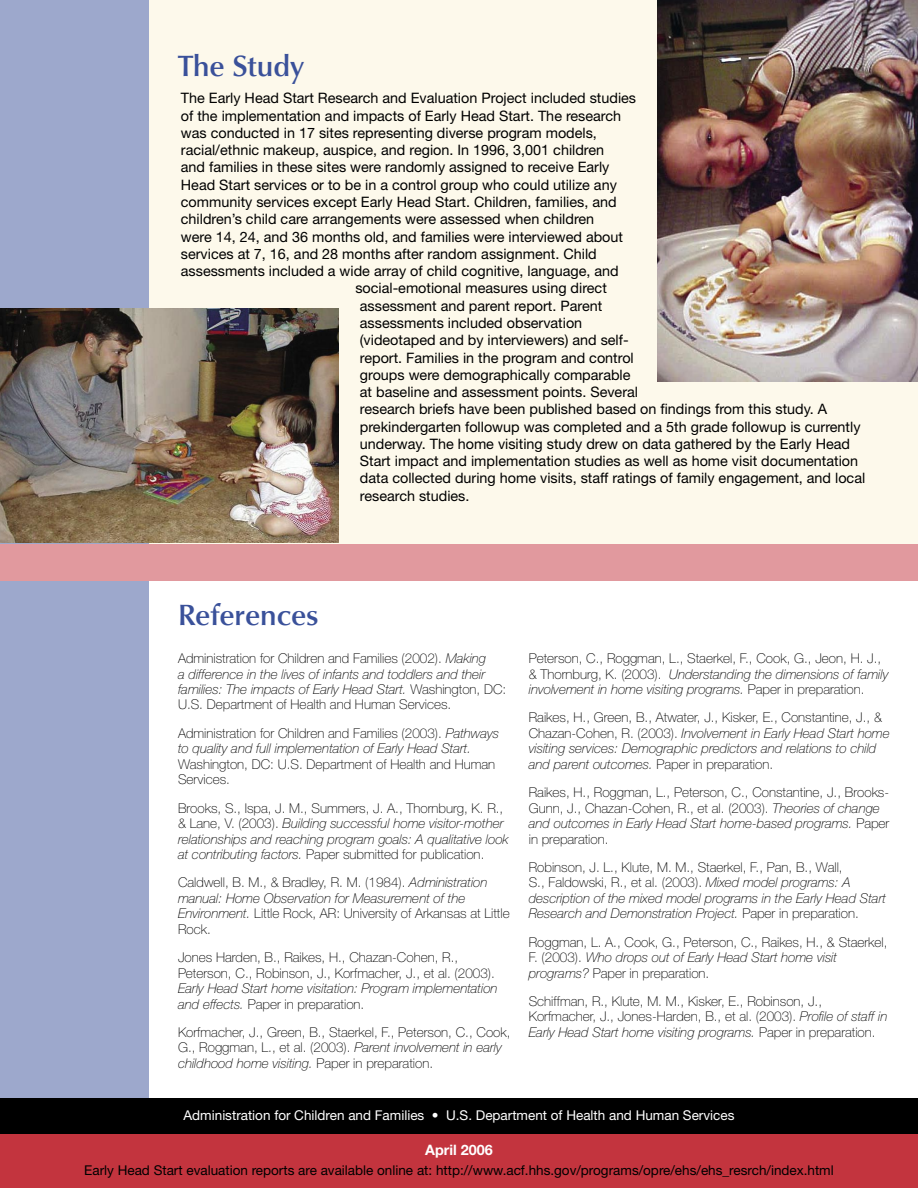
<style>
.page{position:relative;width:918px;height:1188px;background:#fff}
.page>*{position:absolute;margin:0;border:0;box-sizing:border-box;transform-origin:0 0}
.Text{font:500 30px "URW Classico";color:#3a519a}
.Text-2{font:14.4px "Helvetica Neue";color:#000}
.Text-3{font:700 14.4px "Helvetica Neue";color:#fff}
.References{font:100 13.5px/15.5px "Helvetica Neue";color:#000}
.References-2{font:italic 100 13.5px/15.5px "Helvetica Neue";color:#000}
.Text-4{font:13.5px "Helvetica Neue";color:#000}
.Text-5{font:13.5px "Helvetica Neue";color:#fff}
.s1{font-style:italic}
.s2{font-style:normal}
</style>
<div class="page">
<div style="left:146px;top:0;width:772px;height:565px;background:#fdf9eb"></div>
<div style="left:0;top:0;width:148px;height:1098px;background:#9da8cc"></div>
<div style="left:0;top:1134px;width:918px;height:54px;background:#c3343e"></div>
<div style="left:0;top:1098px;width:918px;height:36px;background:#000"></div>
<img style="left:658px;top:0;width:260px;height:381px">
<img style="left:0;top:308px;width:338px;height:235px">
<div style="left:0;top:544px;width:918px;height:36px;background:#e1999e"></div>
<p class="Text" style="left:178px;top:48px;width:127px">The Study</p>
<p class="Text-2" style="left:181px;top:90px;width:457px">The Early Head Start Research and Evaluation Project included studies</p>
<p class="Text-2" style="left:181px;top:107px;width:442px">of the implementation and impacts of Early Head Start. The research</p>
<p class="Text-2" style="left:181px;top:124px;width:418px">was conducted in 17 sites representing diverse program models,</p>
<p class="Text-2" style="left:181px;top:141px;width:425px">racial/ethnic makeup, auspice, and region. In 1996, 3,001 children</p>
<p class="Text-2" style="left:181px;top:159px;width:430px">and families in these sites were randomly assigned to receive Early</p>
<p class="Text-2" style="left:181px;top:176px;width:438px">Head Start services or to be in a control group who could utilize any</p>
<p class="Text-2" style="left:181px;top:193px;width:437px">community services except Early Head Start. Children, families, and</p>
<p class="Text-2" style="left:181px;top:211px;width:415px">children’s child care arrangements were assessed when children</p>
<p class="Text-2" style="left:181px;top:228px;width:444px">were 14, 24, and 36 months old, and families were interviewed about</p>
<p class="Text-2" style="left:181px;top:245px;width:417px">services at 7, 16, and 28 months after random assignment. Child</p>
<p class="Text-2" style="left:181px;top:262px;width:439px">assessments included a wide array of child cognitive, language, and</p>
<p class="Text-2" style="left:355px;top:280px;width:253px">social-emotional measures using direct</p>
<p class="Text-2" style="left:360px;top:297px;width:244px">assessment and parent report. Parent</p>
<p class="Text-2" style="left:360px;top:314px;width:224px">assessments included observation</p>
<p class="Text-2" style="left:360px;top:332px;width:270px">(videotaped and by interviewers) and self-</p>
<p class="Text-2" style="left:360px;top:349px;width:275px">report. Families in the program and control</p>
<p class="Text-2" style="left:360px;top:366px;width:272px">groups were demographically comparable</p>
<p class="Text-2" style="left:360px;top:383px;width:280px">at baseline and assessment points. Several</p>
<p class="Text-2" style="left:360px;top:401px;width:469px">research briefs have been published based on findings from this study. A</p>
<p class="Text-2" style="left:360px;top:418px;width:502px">prekindergarten followup was completed and a 5th grade followup is currently</p>
<p class="Text-2" style="left:360px;top:435px;width:492px">underway. The home visiting study drew on data gathered by the Early Head</p>
<p class="Text-2" style="left:360px;top:452px;width:500px">Start impact and implementation studies as well as home visit documentation</p>
<p class="Text-2" style="left:360px;top:470px;width:507px">data collected during home visits, staff ratings of family engagement, and local</p>
<p class="Text-2" style="left:360px;top:487px;width:111px">research studies.</p>
<p class="Text" style="left:178px;top:597px;width:142px">References</p>
<p class="References" style="left:178px;top:651px;width:330px">Administration for Children and Families (2002). <span class="s1">Making<br>a difference in the lives of infants and toddlers and their families: The impacts of Early Head Start.</span> Washington, DC:<br>U.S. Department of Health and Human Services.</p>
<p class="References" style="left:178px;top:725px;width:323px">Administration for Children and Families (2003). <span class="s1">Pathways to quality and full implementation of Early Head Start.<br></span>Washington, DC: U.S. Department of Health and Human Services.</p>
<p class="References-2" style="left:178px;top:800px;width:332px"><span class="s2">Brooks, S., Ispa, J. M., Summers, J. A., Thornburg, K. R., &amp; Lane, V. (2003).</span> Building successful home visitor-mother relationships and reaching program goals: A qualitative look at contributing factors. <span class="s2">Paper submitted for publication.</span></p>
<p class="References" style="left:178px;top:875px;width:333px">Caldwell, B. M., &amp; Bradley, R. M. (1984). <span class="s1">Administration manual: Home Observation for Measurement of the Environment.</span> Little Rock, AR: University of Arkansas at Little Rock.</p>
<p class="References" style="left:178px;top:950px;width:321px">Jones Harden, B., Raikes, H., Chazan-Cohen, R., Peterson, C., Robinson, J., Korfmacher, J., et al. (2003).<br><span class="s1">Early Head Start home visitation: Program implementation and effects.</span> Paper in preparation.</p>
<p class="References" style="left:178px;top:1024px;width:334px">Korfmacher, J., Green, B., Staerkel, F., Peterson, C., Cook,<br>G., Roggman, L., et al. (2003). <span class="s1">Parent involvement in early childhood home visiting.</span> Paper in preparation.</p>
<p class="References" style="left:529px;top:651px;width:361px">Peterson, C., Roggman, L., Staerkel, F., Cook, G., Jeon, H. J., &amp; Thornburg, K. (2003). <span class="s1">Understanding the dimensions of family involvement in home visiting programs.</span> Paper in preparation.</p>
<p class="References-2" style="left:529px;top:710px;width:362px"><span class="s2">Raikes, H., Green, B., Atwater, J., Kisker, E., Constantine, J., &amp; Chazan-Cohen, R. (2003).</span> Involvement in Early Head Start home visiting services: Demographic predictors and relations to child and parent outcomes. <span class="s2">Paper in preparation.</span></p>
<p class="References" style="left:529px;top:785px;width:362px">Raikes, H., Roggman, L., Peterson, C., Constantine, J., Brooks-Gunn, J., Chazan-Cohen, R., et al. (2003). <span class="s1">Theories of change and outcomes in Early Head Start home-based programs.</span> Paper in preparation.</p>
<p class="References-2" style="left:529px;top:859px;width:359px"><span class="s2">Robinson, J. L., Klute, M. M., Staerkel, F., Pan, B., Wall,<br>S., Faldowski, R., et al. (2003).</span> Mixed model programs: A description of the mixed model programs in the Early Head Start Research and Demonstration Project. <span class="s2">Paper in preparation.</span></p>
<p class="References" style="left:529px;top:934px;width:360px">Roggman, L. A., Cook, G., Peterson, C., Raikes, H., &amp; Staerkel,<br>F. (2003). <span class="s1">Who drops out of Early Head Start home visit programs?</span> Paper in preparation.</p>
<p class="References" style="left:529px;top:993px;width:360px">Schiffman, R., Klute, M. M., Kisker, E., Robinson, J.,<br>Korfmacher, J., Jones-Harden, B., et al. (2003). <span class="s1">Profile of staff in<br>Early Head Start home visiting programs.</span> Paper in preparation.</p>
<p class="Text-5" style="left:184px;top:1107px;width:552px">Administration for Children and Families • U.S. Department of Health and Human Services</p>
<p class="Text-3" style="left:425px;top:1141px;width:69px">April 2006</p>
<p class="Text-4" style="left:84px;top:1162px;width:751px">Early Head Start evaluation reports are available online at: http://www.acf.hhs.gov/programs/opre/ehs/ehs_resrch/index.html</p>
</div>
